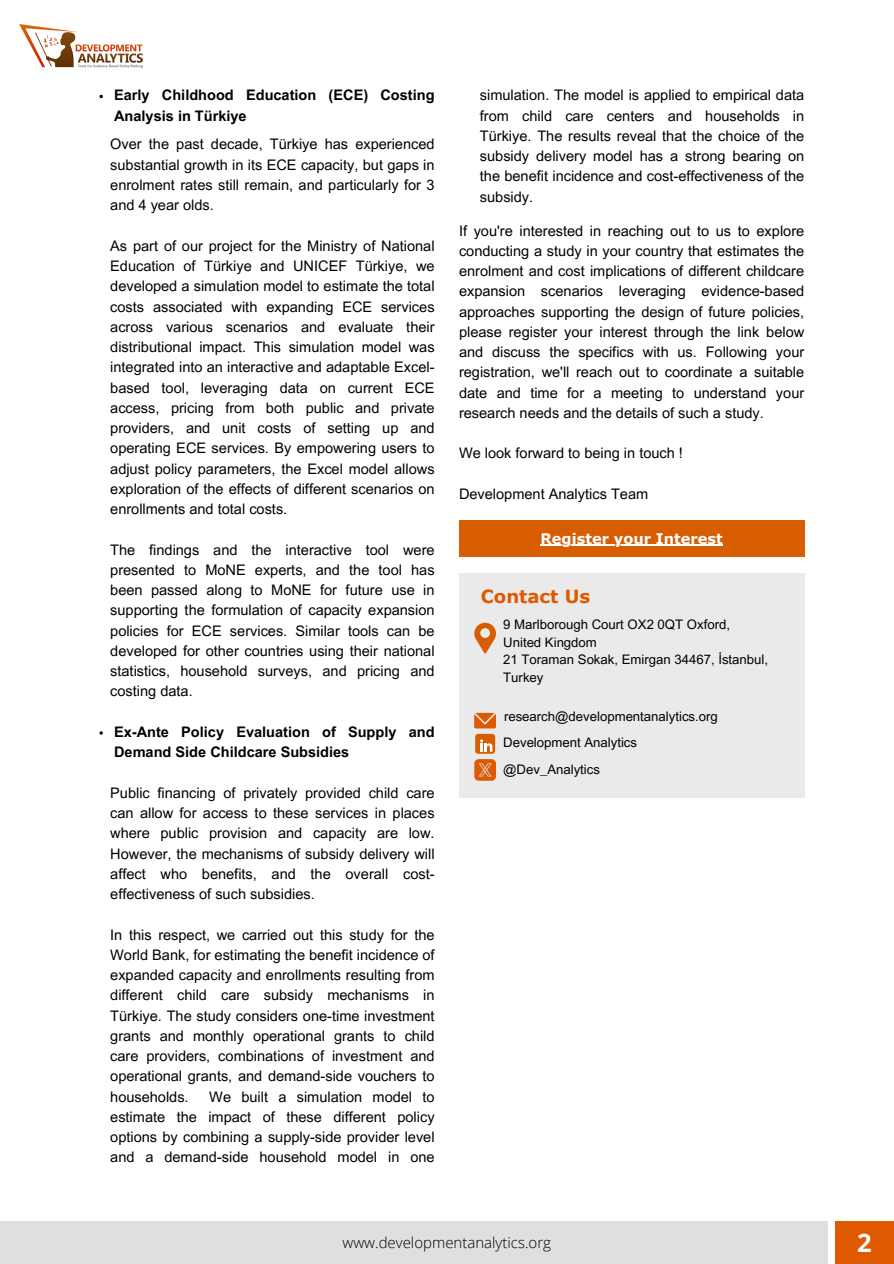
<style>
.page{position:relative;width:894px;height:1264px;background:#fff}
.page>*{position:absolute;margin:0;border:0;box-sizing:border-box;transform-origin:0 0}
.t1{font:700 25.5px "Open Sans";color:#fff}
.t2{font:700 18.15px "Verdana Pro";color:#df5900}
.t3{font:300 15px "Open Sans";color:#000}
.t4{font:14.55px/20.2px "Arial MT Pro";color:#000;text-align:justify}
.t5{font:700 14.55px/20.2px "Arial MT Pro";color:#000}
.t6{font:700 14.55px "Verdana Pro";color:#fff}
.t7{font:13.2px/17.5px "Arial MT Pro";color:#000}
</style>
<div class="page">
<div style="left:459px;top:520px;width:345px;height:36px;background:#d85d00"></div>
<hr style="left:540px;top:544px;width:182px;height:2px;background:#fff">
<div style="left:0;top:1220px;width:827px;height:43px;background:#d9d9d9"></div>
<div style="left:835px;top:1221px;width:58px;height:42px;background:#df5900"></div>
<img style="left:19px;top:24px;width:124px;height:44px">
<svg style="left:99px;top:95px;width:4px;height:3px"></svg>
<div style="left:459px;top:573px;width:344px;height:225px;background:#eaeaea"></div>
<svg style="left:474px;top:713px;width:21px;height:15px"></svg>
<div style="left:474px;top:759px;width:22px;height:21px;background:#df5900;border-radius:4px"></div>
<svg style="left:478px;top:763px;width:13px;height:13px"></svg>
<svg style="left:474px;top:622px;width:21px;height:32px"></svg>
<div style="left:475px;top:733px;width:20px;height:20px;background:#d85d00;border-radius:3px"></div>
<svg style="left:480px;top:739px;width:12px;height:12px"></svg>
<h2 class="t5" style="left:114px;top:87px;width:322px">Early Childhood Education (ECE) Costing<br>Analysis in Türkiye</h2>
<h1 class="t4" style="left:479px;top:87px;width:326px">simulation. The model is applied to empirical data from child care centers and households in Türkiye. The results reveal that the choice of the subsidy delivery model has a strong bearing on the benefit incidence and cost-effectiveness of the subsidy.</h1>
<p class="t4" style="left:110px;top:136px;width:326px">Over the past decade, Türkiye has experienced substantial growth in its ECE capacity, but gaps in enrolment rates still remain, and particularly for 3 and 4 year olds.</p>
<p class="t4" style="left:110px;top:237px;width:326px">As part of our project for the Ministry of National Education of Türkiye and UNICEF Türkiye, we developed a simulation model to estimate the total costs associated with expanding ECE services across various scenarios and evaluate their distributional impact. This simulation model was integrated into an interactive and adaptable Excel&shy;based tool, leveraging data on current ECE access, pricing from both public and private providers, and unit costs of setting up and operating ECE services. By empowering users to adjust policy parameters, the Excel model allows exploration of the effects of different scenarios on enrollments and total costs.</p>
<h3 class="t4" style="left:110px;top:541px;width:326px">The findings and the interactive tool were presented to MoNE experts, and the tool has been passed along to MoNE for future use in supporting the formulation of capacity expansion policies for ECE services. Similar tools can be developed for other countries using their national statistics, household surveys, and pricing and costing data.</h3>
<h3 class="t4" style="left:459px;top:222px;width:346px">If you're interested in reaching out to us to explore conducting a study in your country that estimates the enrolment and cost implications of different childcare expansion scenarios leveraging evidence-based approaches supporting the design of future policies, please register your interest through the link below and discuss the specifics with us. Following your registration, we'll reach out to coordinate a suitable date and time for a meeting to understand your research needs and the details of such a study.</h3>
<h3 class="t4" style="left:459px;top:445px;width:225px">We look forward to being in touch !</h3>
<p class="t4" style="left:459px;top:485px;width:191px">Development Analytics Team</p>
<h3 class="t6" style="left:540px;top:529px;width:183px">Register your Interest</h3>
<p class="t2" style="left:480px;top:585px;width:111px">Contact Us</p>
<p class="t7" style="left:503px;top:617px;width:228px">9 Marlborough Court OX2 0QT Oxford,</p>
<p class="t7" style="left:503px;top:634px;width:95px">United Kingdom</p>
<p class="t7" style="left:503px;top:652px;width:266px">21 Toraman Sokak, Emirgan 34467, İstanbul,<br>Turkey</p>
<p class="t5" style="left:114px;top:723px;width:322px">Ex-Ante Policy Evaluation of Supply and<br>Demand Side Childcare Subsidies</p>
<h3 class="t4" style="left:110px;top:784px;width:326px">Public financing of privately provided child care can allow for access to these services in places where public provision and capacity are low.<br>However, the mechanisms of subsidy delivery will affect who benefits, and the overall cost&shy;effectiveness of such subsidies.</h3>
<h3 class="t4" style="left:110px;top:926px;width:326px">In this respect, we carried out this study for the World Bank, for estimating the benefit incidence of expanded capacity and enrollments resulting from different child care subsidy mechanisms in Türkiye. The study considers one-time investment grants and monthly operational grants to child care providers, combinations of investment and operational grants, and demand-side vouchers to households.</h3>
<h3 class="t4" style="left:110px;top:1088px;width:326px;text-indent:99px">We built a simulation model to estimate the impact of these different policy options by combining a supply-side provider level and a demand-side household model in one</h3>
<p class="t7" style="left:504px;top:709px;width:215px">research@developmentanalytics.org</p>
<p class="t7" style="left:503px;top:735px;width:135px">Development Analytics</p>
<p class="t7" style="left:503px;top:761px;width:98px">@Dev_Analytics</p>
<h3 class="t3" style="left:342px;top:1231px;width:210px">www.developmentanalytics.org</h3>
<h3 class="t1" style="left:856px;top:1224px;width:16px">2</h3>
</div>
